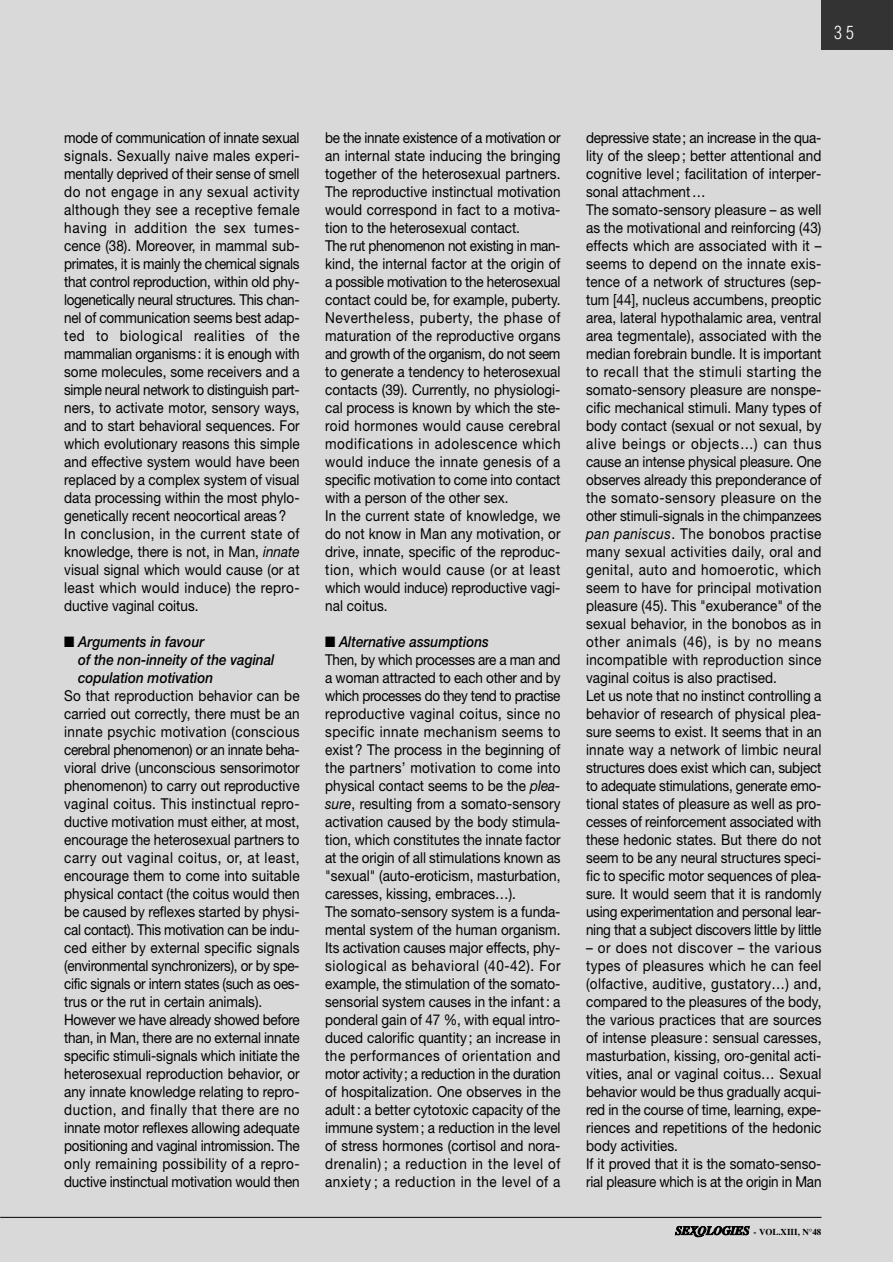
<style>
.page{position:relative;width:893px;height:1262px;background:#fff}
.page>*{position:absolute;margin:0;border:0;box-sizing:border-box;transform-origin:0 0}
.t1{font:300 condensed 18px "Helvetica";color:#fff}
.t2{font:15px/18px "Helvetica Neue";color:#000;scale:.9 1}
.t3{font:italic 500 15px/18px "Helvetica Neue";color:#000;scale:.9 1}
.t4{font:700 9px "Times";color:#000}
.s1{font-style:italic}
.s2{font-weight:500;font-style:italic}
</style>
<div class="page">
<div style="left:0;top:0;width:892px;height:1262px;background:#d9d9d9"></div>
<div style="left:821px;top:0;width:71px;height:50px;background:#333"></div>
<hr style="left:0;top:1217px;width:821px;height:1px;background:#000">
<svg style="left:675px;top:1226px;width:74px;height:12px"></svg>
<p class="t1" style="left:834px;top:25px;width:21px">35</p>
<p class="t2" style="left:64px;top:130px;width:263px">mode of communication of innate sexual signals. Sexually naive males experi&shy;mentally deprived of their sense of smell do not engage in any sexual activity although they see a receptive female having in addition the sex tumes&shy;cence (38). Moreover, in mammal sub&shy;primates, it is mainly the chemical signals that control reproduction, within old phy&shy;logenetically neural structures. This chan&shy;nel of communication seems best adap&shy;ted to biological realities of the mammalian organisms: it is enough with some molecules, some receivers and a simple neural network to distinguish part&shy;ners, to activate motor, sensory ways, and to start behavioral sequences. For which evolutionary reasons this simple and effective system would have been replaced by a complex system of visual data processing within the most phylo&shy;genetically recent neocortical areas ?<br>In conclusion, in the current state of knowledge, there is not, in Man, <span class="s1">innate </span>visual signal which would cause (or at least which would induce) the repro&shy;ductive vaginal coitus.</p>
<p class="t3" style="left:78px;top:634px;width:220px;text-indent:-14px">■ Arguments in favour<br>of the non-inneity of the vaginal copulation motivation</p>
<p class="t2" style="left:64px;top:688px;width:263px">So that reproduction behavior can be carried out correctly, there must be an innate psychic motivation (conscious cerebral phenomenon) or an innate beha&shy;vioral drive (unconscious sensorimotor phenomenon) to carry out reproductive vaginal coitus. This instinctual repro&shy;ductive motivation must either, at most, encourage the heterosexual partners to carry out vaginal coitus, or, at least, encourage them to come into suitable physical contact (the coitus would then be caused by reflexes started by physi&shy;cal contact). This motivation can be indu&shy;ced either by external specific signals (environmental synchronizers), or by spe&shy;cific signals or intern states (such as oes&shy;trus or the rut in certain animals).<br>However we have already showed before than, in Man, there are no external innate specific stimuli-signals which initiate the heterosexual reproduction behavior, or any innate knowledge relating to repro&shy;duction, and finally that there are no innate motor reflexes allowing adequate positioning and vaginal intromission. The only remaining possibility of a repro&shy;ductive instinctual motivation would then</p>
<p class="t2" style="left:325px;top:130px;width:263px">be the innate existence of a motivation or an internal state inducing the bringing together of the heterosexual partners.<br>The reproductive instinctual motivation would correspond in fact to a motiva&shy;tion to the heterosexual contact.<br>The rut phenomenon not existing in man&shy;kind, the internal factor at the origin of a possible motivation to the heterosexual contact could be, for example, puberty.<br>Nevertheless, puberty, the phase of maturation of the reproductive organs and growth of the organism, do not seem to generate a tendency to heterosexual contacts (39). Currently, no physiologi&shy;cal process is known by which the ste&shy;roid hormones would cause cerebral modifications in adolescence which would induce the innate genesis of a specific motivation to come into contact with a person of the other sex.<br>In the current state of knowledge, we do not know in Man any motivation, or drive, innate, specific of the reproduc&shy;tion, which would cause (or at least which would induce) reproductive vagi&shy;nal coitus.</p>
<p class="t2" style="left:325px;top:634px;width:263px">■ <span class="s2">Alternative assumptions<br></span>Then, by which processes are a man and a woman attracted to each other and by which processes do they tend to practise reproductive vaginal coitus, since no specific innate mechanism seems to exist ? The process in the beginning of the partners’ motivation to come into physical contact seems to be the <span class="s1">plea&shy;sure</span>, resulting from a somato-sensory activation caused by the body stimula&shy;tion, which constitutes the innate factor at the origin of all stimulations known as "sexual" (auto-eroticism, masturbation, caresses, kissing, embraces…).<br>The somato-sensory system is a funda&shy;mental system of the human organism.<br>Its activation causes major effects, phy&shy;siological as behavioral (40-42). For example, the stimulation of the somato&shy;sensorial system causes in the infant: a ponderal gain of 47 %, with equal intro&shy;duced calorific quantity ; an increase in the performances of orientation and motor activity; a reduction in the duration of hospitalization. One observes in the adult: a better cytotoxic capacity of the immune system; a reduction in the level of stress hormones (cortisol and nora&shy;drenalin) ; a reduction in the level of anxiety ; a reduction in the level of a</p>
<p class="t2" style="left:586px;top:130px;width:263px">depressive state; an increase in the qua&shy;lity of the sleep ; better attentional and cognitive level ; facilitation of interper&shy;sonal attachment …<br>The somato-sensory pleasure – as well as the motivational and reinforcing (43) effects which are associated with it – seems to depend on the innate exis&shy;tence of a network of structures (sep&shy;tum [44], nucleus accumbens, preoptic area, lateral hypothalamic area, ventral area tegmentale), associated with the median forebrain bundle. It is important to recall that the stimuli starting the somato-sensory pleasure are nonspe&shy;cific mechanical stimuli. Many types of body contact (sexual or not sexual, by alive beings or objects…) can thus cause an intense physical pleasure. One observes already this preponderance of the somato-sensory pleasure on the other stimuli-signals in the chimpanzees <span class="s1">pan paniscus</span>. The bonobos practise many sexual activities daily, oral and genital, auto and homoerotic, which seem to have for principal motivation pleasure (45). This "exuberance" of the sexual behavior, in the bonobos as in other animals (46), is by no means incompatible with reproduction since vaginal coitus is also practised.<br>Let us note that no instinct controlling a behavior of research of physical plea&shy;sure seems to exist. It seems that in an innate way a network of limbic neural structures does exist which can, subject to adequate stimulations, generate emo&shy;tional states of pleasure as well as pro&shy;cesses of reinforcement associated with these hedonic states. But there do not seem to be any neural structures speci&shy;fic to specific motor sequences of plea&shy;sure. It would seem that it is randomly using experimentation and personal lear&shy;ning that a subject discovers little by little</p>
<p class="t2" style="left:586px;top:940px;width:263px">– or does not discover – the various types of pleasures which he can feel (olfactive, auditive, gustatory…) and, compared to the pleasures of the body, the various practices that are sources of intense pleasure : sensual caresses, masturbation, kissing, oro-genital acti&shy;vities, anal or vaginal coitus… Sexual behavior would be thus gradually acqui&shy;red in the course of time, learning, expe&shy;riences and repetitions of the hedonic body activities.<br>If it proved that it is the somato-senso&shy;rial pleasure which is at the origin in Man</p>
<p class="t4" style="left:753px;top:1228px;width:69px">- VOL.XIII, N°48</p>
</div>
